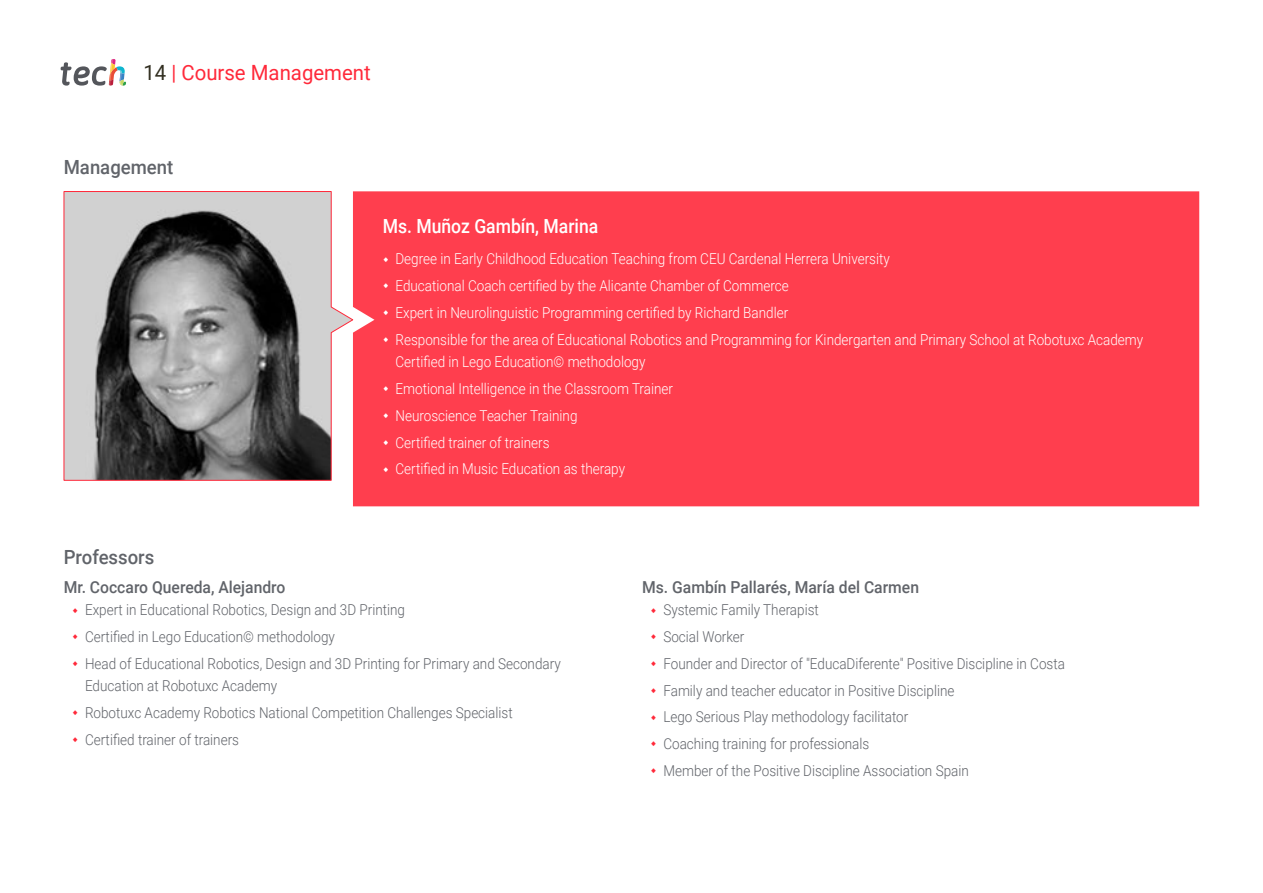
<style>
.page{position:relative;width:1263px;height:893px;background:#fff}
.page>*{position:absolute;margin:0;border:0;box-sizing:border-box;transform-origin:0 0}
.t1{font:21px "Roboto";color:#ff293a}
.t2{font:500 19.5px "Roboto";color:#fff;scale:.9 1}
.t3{font:500 19.5px "Roboto";color:#61646a;scale:.95 1}
.t4{font:500 16.5px "Roboto";color:#61646a;scale:.95 1}
.t5{font:300 15px/26.7px "Roboto";color:#61646a;scale:.9 1}
.t6{font:300 15px/26.7px "Roboto";color:#fff;scale:.9 1}
.s1{color:#312e20}
</style>
<div class="page">
<svg style="left:61px;top:59px;width:65px;height:27px"></svg>
<div style="left:353px;top:191px;width:846px;height:315px;background:#ff3e4e"></div>
<svg style="left:64px;top:191px;width:289px;height:290px;background:#8d8b8b"></svg>
<svg style="left:384px;top:257px;width:4px;height:5px"></svg>
<svg style="left:384px;top:284px;width:4px;height:5px"></svg>
<svg style="left:384px;top:310px;width:4px;height:5px"></svg>
<svg style="left:384px;top:337px;width:4px;height:5px"></svg>
<svg style="left:384px;top:386px;width:4px;height:5px"></svg>
<svg style="left:384px;top:413px;width:4px;height:5px"></svg>
<svg style="left:384px;top:440px;width:4px;height:5px"></svg>
<svg style="left:384px;top:467px;width:4px;height:5px"></svg>
<h1 class="t1" style="left:144px;top:57px;width:229px"><span class="s1">14</span> | Course Management</h1>
<h2 class="t3" style="left:64px;top:154px;width:117px">Management</h2>
<h2 class="t3" style="left:64px;top:543px;width:97px">Professors</h2>
<h2 class="t2" style="left:383px;top:212px;width:241px">Ms. Muñoz Gambín, Marina</h2>
<p class="t6" style="left:395px;top:245px;width:832px">Degree in Early Childhood Education Teaching from CEU Cardenal Herrera University<br>Educational Coach certified by the Alicante Chamber of Commerce<br>Expert in Neurolinguistic Programming certified by Richard Bandler<br>Responsible for the area of Educational Robotics and Programming for Kindergarten and Primary School at Robotuxc Academy</p>
<p class="t6" style="left:395px;top:348px;width:310px">Certified in Lego Education© methodology Emotional Intelligence in the Classroom Trainer Neuroscience Teacher Training<br>Certified trainer of trainers<br>Certified in Music Education as therapy</p>
<p class="t4" style="left:64px;top:575px;width:235px">Mr. Coccaro Quereda, Alejandro</p>
<p class="t5" style="left:85px;top:596px;width:530px">Expert in Educational Robotics, Design and 3D Printing<br>Certified in Lego Education© methodology<br>Head of Educational Robotics, Design and 3D Printing for Primary and Secondary</p>
<p class="t5" style="left:85px;top:672px;width:477px">Education at Robotuxc Academy<br>Robotuxc Academy Robotics National Competition Challenges Specialist<br>Certified trainer of trainers</p>
<p class="t4" style="left:642px;top:575px;width:293px">Ms. Gambín Pallarés, María del Carmen</p>
<p class="t5" style="left:663px;top:596px;width:448px">Systemic Family Therapist<br>Social Worker<br>Founder and Director of "EducaDiferente" Positive Discipline in Costa Family and teacher educator in Positive Discipline<br>Lego Serious Play methodology facilitator<br>Coaching training for professionals<br>Member of the Positive Discipline Association Spain</p>
</div>
